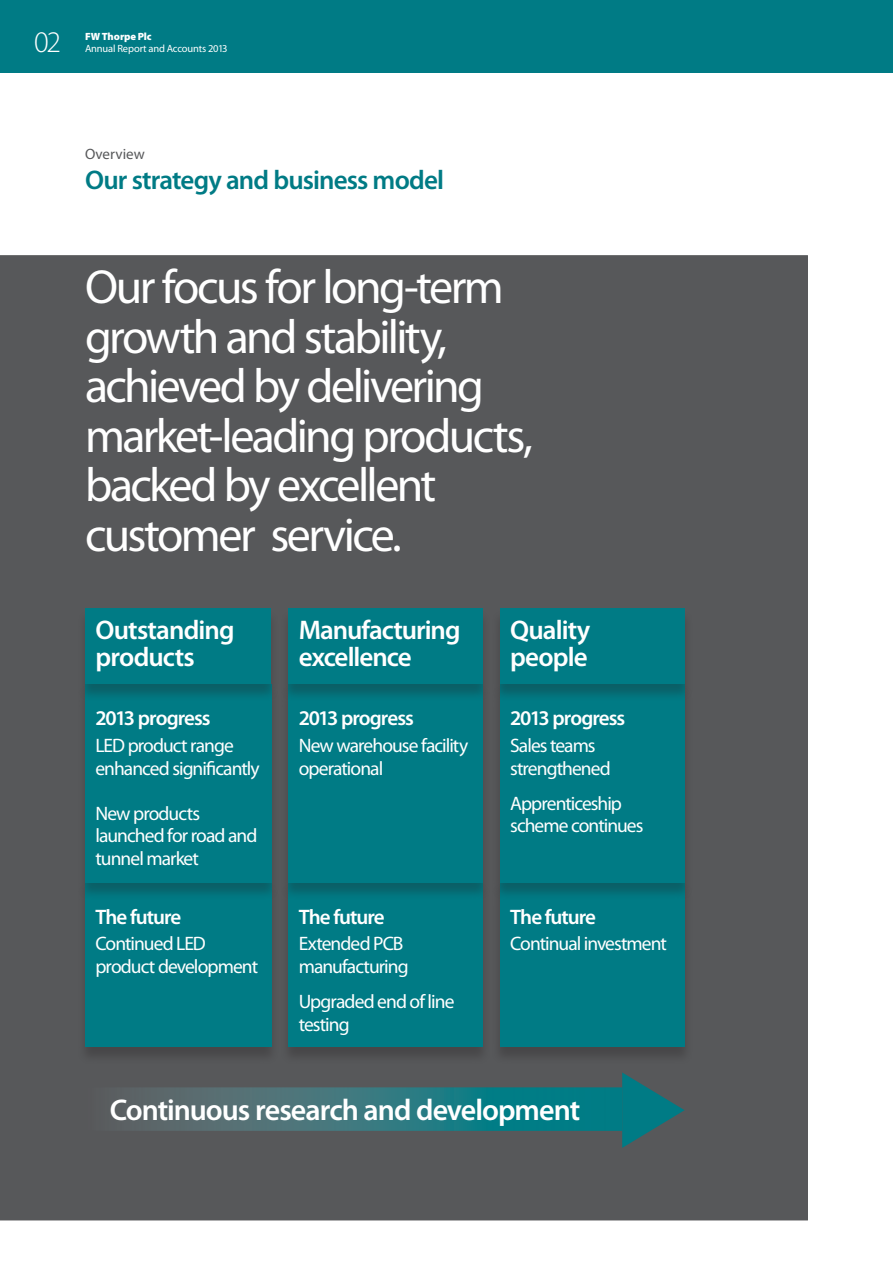
<style>
.page{position:relative;width:893px;height:1263px;background:#fff}
.page>*{position:absolute;margin:0;border:0;box-sizing:border-box;transform-origin:0 0}
.t1{font:48px/49.5px "Myriad Pro";letter-spacing:-.055em;color:#fff}
.t2{font:600 30px "Myriad Pro";letter-spacing:-.035em;color:#fff}
.t3{font:300 30px "Myriad Pro";color:#fff}
.t4{font:600 27px/27px "Myriad Pro";letter-spacing:-.035em;color:#fff}
.t5{font:600 27px "Myriad Pro";letter-spacing:-.03em;color:#007b85}
.t6{font:600 21px "Myriad Pro";letter-spacing:-.045em;color:#fff}
.t7{font:19.5px/22.5px "Myriad Pro";letter-spacing:-.05em;color:#fff}
.t8{font:15px "Myriad Pro";color:#57585a}
.t9{font:10.5px "Myriad Pro";letter-spacing:-.015em;color:#fff}
.t10{font:900 10.5px "Myriad Pro";letter-spacing:-.005em;color:#fff}
</style>
<div class="page">
<div style="left:0;top:255px;width:808px;height:965px;background:#57585a"></div>
<div style="left:76px;top:882px;width:204px;height:182px;background:#525254"></div>
<div style="left:85px;top:882px;width:186px;height:165px;background:#007b85"></div>
<div style="left:76px;top:684px;width:204px;height:215px;background:#231f20;opacity:.3"></div>
<div style="left:85px;top:684px;width:186px;height:198px;background:#007b85"></div>
<div style="left:280px;top:882px;width:211px;height:182px;background:#515254"></div>
<div style="left:288px;top:882px;width:195px;height:165px;background:#007b85"></div>
<div style="left:280px;top:684px;width:211px;height:215px;background:#231f20;opacity:.3"></div>
<div style="left:288px;top:684px;width:195px;height:198px;background:#007b85"></div>
<div style="left:491px;top:882px;width:202px;height:182px;background:#515254"></div>
<div style="left:500px;top:882px;width:185px;height:165px;background:#007b85"></div>
<div style="left:491px;top:684px;width:202px;height:215px;background:#231f20;opacity:.3"></div>
<div style="left:500px;top:684px;width:185px;height:198px;background:#007b85"></div>
<svg style="left:85px;top:1087px;width:537px;height:44px;background:#33747a"></svg>
<svg style="left:622px;top:1072px;width:63px;height:76px;background:#2c696f"></svg>
<div style="left:76px;top:609px;width:204px;height:92px;background:#231f20;opacity:.3"></div>
<div style="left:85px;top:609px;width:186px;height:75px;background:#007b85"></div>
<div style="left:280px;top:609px;width:211px;height:92px;background:#231f20;opacity:.3"></div>
<div style="left:288px;top:609px;width:195px;height:75px;background:#007b85"></div>
<div style="left:491px;top:609px;width:202px;height:92px;background:#231f20;opacity:.3"></div>
<div style="left:500px;top:609px;width:185px;height:75px;background:#007b85"></div>
<div style="left:0;top:0;width:893px;height:72px;background:#007b85"></div>
<h2 class="t3" style="left:34px;top:24px;width:29px">02</h2>
<p class="t10" style="left:85px;top:29px;width:68px">FW Thorpe Plc</p>
<p class="t9" style="left:85px;top:42px;width:144px">Annual Report and Accounts 2013</p>
<p class="t8" style="left:85px;top:145px;width:61px">Overview</p>
<h3 class="t5" style="left:85px;top:162px;width:361px">Our strategy and business model</h3>
<h1 class="t1" style="left:85px;top:262px;width:449px">Our focus for long-term growth and stability, achieved by delivering market-leading products, backed by excellent customer service.</h1>
<h3 class="t4" style="left:95px;top:616px;width:141px">Outstanding products</h3>
<h3 class="t4" style="left:299px;top:616px;width:163px">Manufacturing excellence</h3>
<h3 class="t4" style="left:510px;top:616px;width:82px">Quality people</h3>
<p class="t6" style="left:95px;top:705px;width:117px">2013 progress</p>
<p class="t7" style="left:95px;top:734px;width:166px">LED product range enhanced significantly</p>
<p class="t7" style="left:95px;top:801px;width:164px">New products launched for road and tunnel market</p>
<p class="t6" style="left:95px;top:903px;width:87px">The future</p>
<p class="t7" style="left:95px;top:932px;width:164px">Continued LED product development</p>
<p class="t6" style="left:299px;top:705px;width:117px">2013 progress</p>
<p class="t7" style="left:299px;top:734px;width:171px">New warehouse facility operational</p>
<p class="t6" style="left:299px;top:903px;width:87px">The future</p>
<p class="t7" style="left:299px;top:932px;width:111px">Extended PCB manufacturing</p>
<p class="t7" style="left:299px;top:990px;width:157px">Upgraded end of line testing</p>
<p class="t6" style="left:510px;top:705px;width:117px">2013 progress</p>
<p class="t7" style="left:510px;top:734px;width:102px">Sales teams strengthened</p>
<p class="t7" style="left:510px;top:792px;width:135px">Apprenticeship scheme continues</p>
<p class="t6" style="left:510px;top:903px;width:87px">The future</p>
<p class="t7" style="left:510px;top:932px;width:158px">Continual investment</p>
<h2 class="t2" style="left:110px;top:1091px;width:472px">Continuous research and development</h2>
</div>
